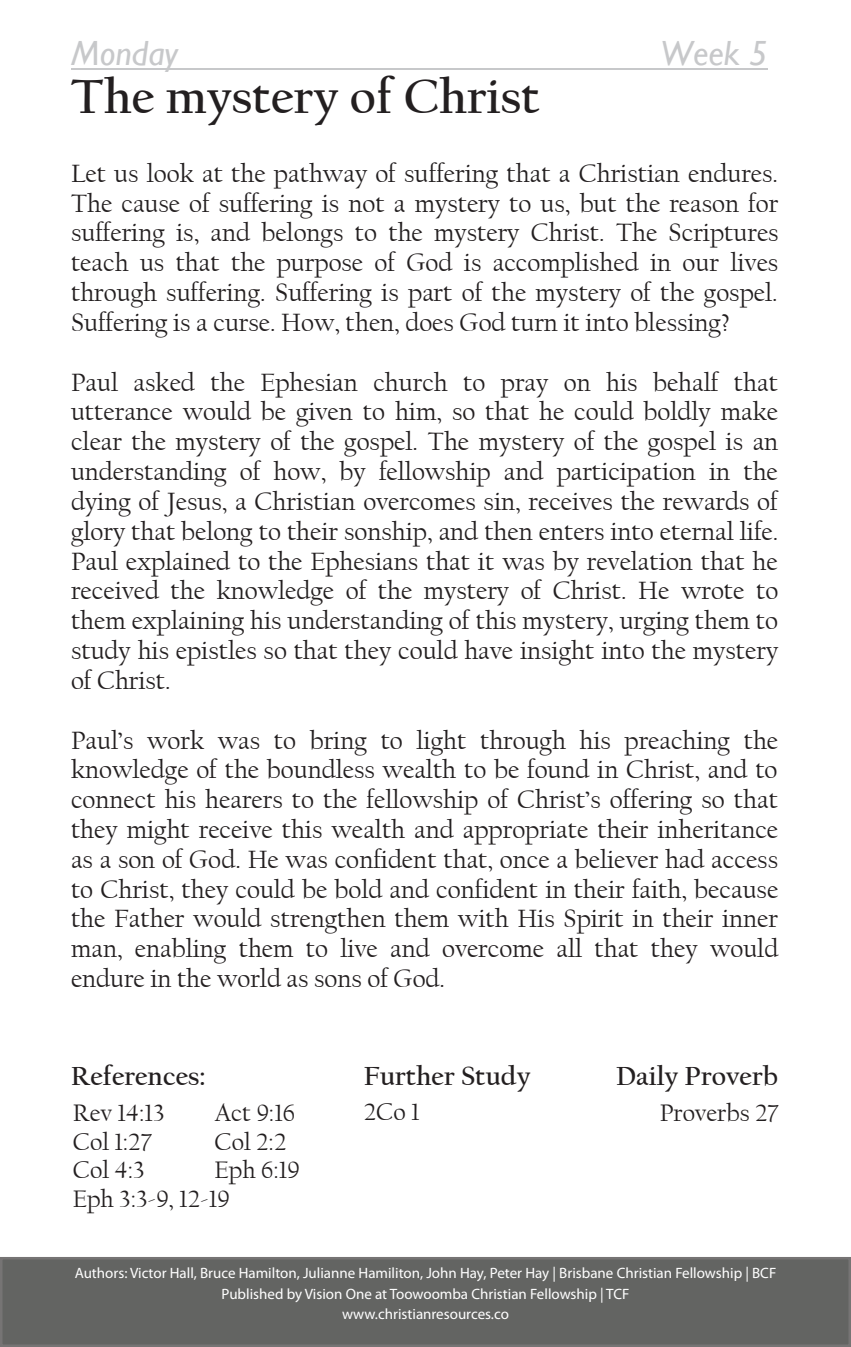
<style>
.page{position:relative;width:851px;height:1347px;background:#fff}
.page>*{position:absolute;margin:0;border:0;box-sizing:border-box;transform-origin:0 0}
.t1{font:700 50px "Californian FB";color:#231f20}
.t2{font:italic 35px "Gill Sans";color:#c7c8ca}
.t3{font:700 27.5px "Californian FB";color:#231f20}
.t4{font:26.25px/29.8px "Californian FB";color:#231f20;text-align:justify}
.t5{font:25px/28.2px "Californian FB";color:#231f20}
.t6{font:15px/20px "Myriad Pro";color:#fff;text-align:center}
</style>
<div class="page">
<div style="left:1px;top:1258px;width:848px;height:87px;background:#636462"></div>
<svg style="left:0;top:1257px;width:1px;height:89px"></svg>
<hr style="left:71px;top:68px;width:696px;height:2px;background:#c7c8ca">
<h2 class="t2" style="left:71px;top:33px;width:108px">Monday</h2>
<h2 class="t2" style="left:660px;top:33px;width:108px">Week 5</h2>
<h1 class="t1" style="left:71px;top:68px;width:470px">The mystery of Christ</h1>
<p class="t4" style="left:71px;top:159px;width:709px">Let us look at the pathway of suffering that a Christian endures.<br>The cause of suffering is not a mystery to us, but the reason for suffering is, and belongs to the mystery Christ. The Scriptures teach us that the purpose of God is accomplished in our lives through suffering. Suffering is part of the mystery of the gospel.<br>Suffering is a curse. How, then, does God turn it into blessing?</p>
<p class="t4" style="left:71px;top:367px;width:708px">Paul asked the Ephesian church to pray on his behalf that utterance would be given to him, so that he could boldly make clear the mystery of the gospel. The mystery of the gospel is an understanding of how, by fellowship and participation in the dying of Jesus, a Christian overcomes sin, receives the rewards of glory that belong to their sonship, and then enters into eternal life.<br>Paul explained to the Ephesians that it was by revelation that he received the knowledge of the mystery of Christ. He wrote to them explaining his understanding of this mystery, urging them to study his epistles so that they could have insight into the mystery of Christ.</p>
<p class="t4" style="left:71px;top:725px;width:708px">Paul’s work was to bring to light through his preaching the knowledge of the boundless wealth to be found in Christ, and to connect his hearers to the fellowship of Christ’s offering so that they might receive this wealth and appropriate their inheritance as a son of God. He was confident that, once a believer had access to Christ, they could be bold and confident in their faith, because the Father would strengthen them with His Spirit in their inner man, enabling them to live and overcome all that they would endure in the world as sons of God.</p>
<p class="t3" style="left:364px;top:1060px;width:168px">Further Study</p>
<p class="t3" style="left:71px;top:1060px;width:136px">References:</p>
<p class="t3" style="left:616px;top:1060px;width:163px">Daily Proverb</p>
<p class="t5" style="left:73px;top:1099px;width:93px">Rev 14:13</p>
<p class="t5" style="left:215px;top:1099px;width:82px">Act 9:16</p>
<p class="t5" style="left:364px;top:1098px;width:57px">2Co 1</p>
<p class="t5" style="left:73px;top:1127px;width:80px">Col 1:27</p>
<p class="t5" style="left:214px;top:1127px;width:73px">Col 2:2</p>
<p class="t5" style="left:73px;top:1156px;width:73px">Col 4:3</p>
<p class="t5" style="left:659px;top:1099px;width:120px">Proverbs 27</p>
<p class="t5" style="left:73px;top:1156px;width:228px;text-indent:142px">Eph 6:19<br>Eph 3:3-9, 12-19</p>
<p class="t6" style="left:75px;top:1263px;width:703px">Authors: Victor Hall, Bruce Hamilton, Julianne Hamiliton, John Hay, Peter Hay | Brisbane Christian Fellowship | BCF<br>Published by Vision One at Toowoomba Christian Fellowship | TCF<br>www.christianresources.co</p>
</div>
